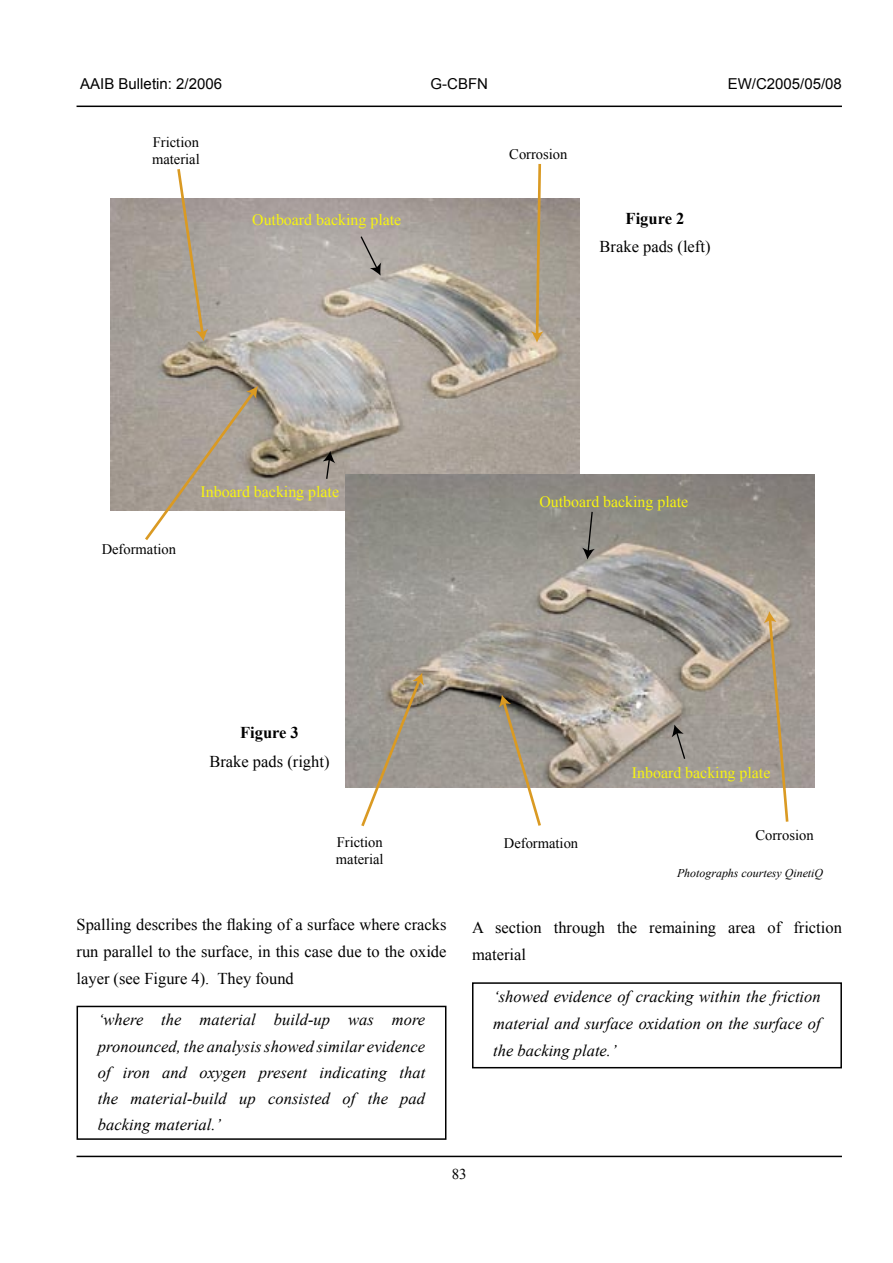
<style>
.page{position:relative;width:893px;height:1263px;background:#fff}
.page>*{position:absolute;margin:0;border:0;box-sizing:border-box;transform-origin:0 0}
.Bultext_Italic_Narrow{font:italic 16.5px/26.2px "Times New Roman";letter-spacing:.005em;color:#000;text-align:justify}
.Bultext{font:16.5px/27px "Times New Roman";color:#000;text-align:justify}
.Caption_Header{font:700 16.5px "Times New Roman";color:#000}
.t1{font:15.9px "Times New Roman";color:#f7f410}
.t2{font:15px "Arial";color:#000}
.t3{font:15px "Times New Roman";color:#000}
.t4{font:14.55px/17.4px "Times New Roman";color:#000}
.t5{font:italic 11.85px "Times New Roman";color:#000}
</style>
<div class="page">
<hr style="left:77px;top:106px;width:765px;height:1px;background:#000">
<hr style="left:77px;top:1156px;width:765px;height:1px;background:#000">
<img style="left:110px;top:198px;width:469px;height:313px">
<img style="left:346px;top:475px;width:469px;height:312px">
<svg style="left:176px;top:169px;width:32px;height:172px;background:#b8ae9f"></svg>
<svg style="left:531px;top:163px;width:12px;height:180px;background:#c0ac8a"></svg>
<svg style="left:360px;top:673px;width:64px;height:154px"></svg>
<svg style="left:499px;top:695px;width:43px;height:131px"></svg>
<svg style="left:764px;top:611px;width:26px;height:211px;background:#b7aa97"></svg>
<svg style="left:143px;top:386px;width:115px;height:154px"></svg>
<svg style="left:360px;top:235px;width:21px;height:41px"></svg>
<svg style="left:323px;top:451px;width:12px;height:29px"></svg>
<svg style="left:582px;top:511px;width:13px;height:48px"></svg>
<svg style="left:672px;top:725px;width:14px;height:35px"></svg>
<div style="left:77px;top:1006px;width:369px;height:134px;border:2px solid #000"></div>
<div style="left:472px;top:982px;width:370px;height:86px;border:2px solid #000"></div>
<p class="t2" style="left:80px;top:74px;width:143px">AAIB Bulletin: 2/2006</p>
<p class="t2" style="left:430px;top:74px;width:59px">G-CBFN</p>
<p class="t2" style="left:728px;top:74px;width:116px">EW/C2005/05/08</p>
<p class="t4" style="left:152px;top:133px;width:49px">Friction material</p>
<p class="t1" style="left:252px;top:209px;width:151px">Outboard backing plate</p>
<p class="t4" style="left:102px;top:540px;width:76px">Deformation</p>
<p class="t1" style="left:201px;top:481px;width:140px">Inboard backing plate</p>
<p class="Caption_Header" style="left:240px;top:721px;width:60px">Figure 3</p>
<p class="Bultext" style="left:209px;top:747px;width:122px">Brake pads (right)</p>
<p class="t4" style="left:509px;top:145px;width:60px">Corrosion</p>
<p class="Caption_Header" style="left:626px;top:207px;width:60px">Figure 2</p>
<p class="Bultext" style="left:600px;top:233px;width:112px">Brake pads (left)</p>
<p class="t1" style="left:539px;top:491px;width:151px">Outboard backing plate</p>
<p class="t1" style="left:632px;top:762px;width:140px">Inboard backing plate</p>
<p class="t4" style="left:336px;top:833px;width:49px">Friction material</p>
<p class="t4" style="left:504px;top:834px;width:76px">Deformation</p>
<p class="t4" style="left:755px;top:826px;width:60px">Corrosion</p>
<p class="t5" style="left:677px;top:865px;width:148px">Photographs courtesy QinetiQ</p>
<p class="Bultext" style="left:77px;top:911px;width:371px">Spalling describes the flaking of a surface where cracks run parallel to the surface, in this case due to the oxide layer (see Figure 4). They found</p>
<p class="Bultext_Italic_Narrow" style="left:98px;top:1006px;width:329px">‘where the material build-up was more pronounced, the analysis showed similar evidence of iron and oxygen present indicating that the material-build up consisted of the pad backing material.’</p>
<p class="Bultext" style="left:472px;top:914px;width:371px">A section through the remaining area of friction material</p>
<p class="Bultext_Italic_Narrow" style="left:493px;top:983px;width:329px;line-height:27px">‘showed evidence of cracking within the friction material and surface oxidation on the surface of the backing plate.’</p>
<p class="t3" style="left:452px;top:1163px;width:16px">83</p>
</div>
